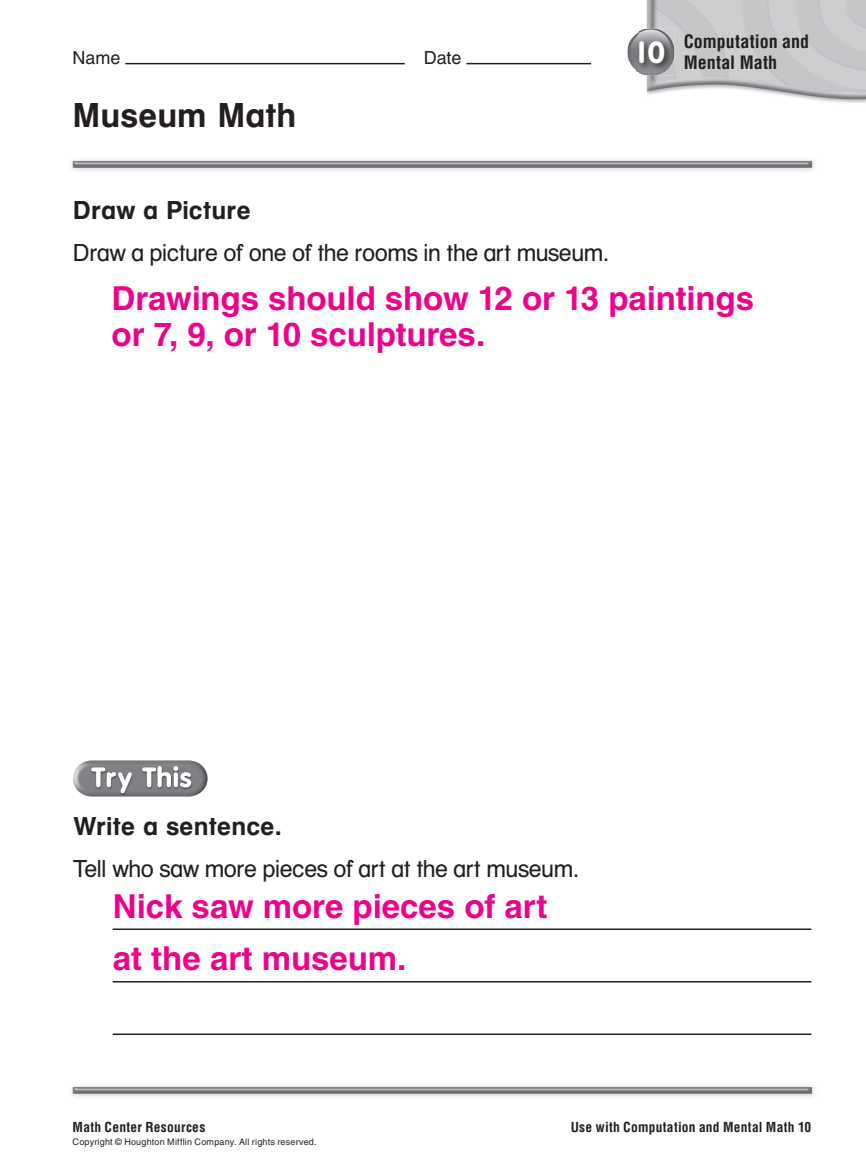
<style>
.page{position:relative;width:866px;height:1176px;background:#fff}
.page>*{position:absolute;margin:0;border:0;box-sizing:border-box;transform-origin:0 0}
.t1{font:36px "HMNJ Helvetica Bld";color:#231f20}
.t2{font:700 33px/52.5px "Helvetica";color:#ed028c}
.t3{font:27px "HMNJ Helvetica Bld";color:#231f20}
.t4{font:25.5px "HMNJ Helvetica";color:#231f20}
.t5{font:700 condensed 18px/21px "Helvetica";color:#231f20}
.t6{font:18px "Helvetica";letter-spacing:-.005em;color:#231f20}
.t7{font:700 condensed 13.5px "Helvetica";letter-spacing:.02em;color:#231f20}
.t8{font:9px "Helvetica";letter-spacing:.02em;color:#231f20}
</style>
<div class="page">
<hr style="left:125px;top:63px;width:279px;height:1px;background:#231f20">
<hr style="left:466px;top:63px;width:124px;height:1px;background:#231f20">
<img style="left:645px;top:0;width:220px;height:104px">
<img style="left:627px;top:29px;width:46px;height:46px">
<img style="left:72px;top:1086px;width:743px;height:11px">
<img style="left:72px;top:160px;width:743px;height:11px">
<img style="left:636px;top:38px;width:37px;height:34px">
<img style="left:74px;top:760px;width:134px;height:36px">
<hr style="left:113px;top:928px;width:698px;height:2px;background:#231f20">
<hr style="left:113px;top:981px;width:698px;height:1px;background:#231f20">
<hr style="left:113px;top:1033px;width:698px;height:2px;background:#231f20">
<p class="t6" style="left:73px;top:51px;width:49px">Name</p>
<p class="t6" style="left:424px;top:51px;width:39px">Date</p>
<p class="t1" style="left:73px;top:103px;width:225px">Museum Math</p>
<p class="t3" style="left:73px;top:201px;width:179px">Draw a Picture</p>
<p class="t4" style="left:73px;top:244px;width:538px">Draw a picture of one of the rooms in the art museum.</p>
<p class="t5" style="left:633px;top:33px;width:177px;text-indent:50px">Computation and<br><sup>10</sup> Mental Math</p>
<p class="t2" style="left:112px;top:284px;width:643px;line-height:36px">Drawings should show 12 or 13 paintings or 7, 9, or 10 sculptures.</p>
<p class="t3" style="left:74px;top:817px;width:210px">Write a sentence.</p>
<p class="t4" style="left:74px;top:860px;width:507px">Tell who saw more pieces of art at the art museum.</p>
<p class="t2" style="left:113px;top:883px;width:436px">Nick saw more pieces of art at the art museum.</p>
<p class="t7" style="left:73px;top:1121px;width:134px">Math Center Resources</p>
<p class="t8" style="left:73px;top:1139px;width:245px">Copyright © Houghton Mifflin Company. All rights reserved.</p>
<p class="t7" style="left:570px;top:1121px;width:242px">Use with Computation and Mental Math 10</p>
</div>
